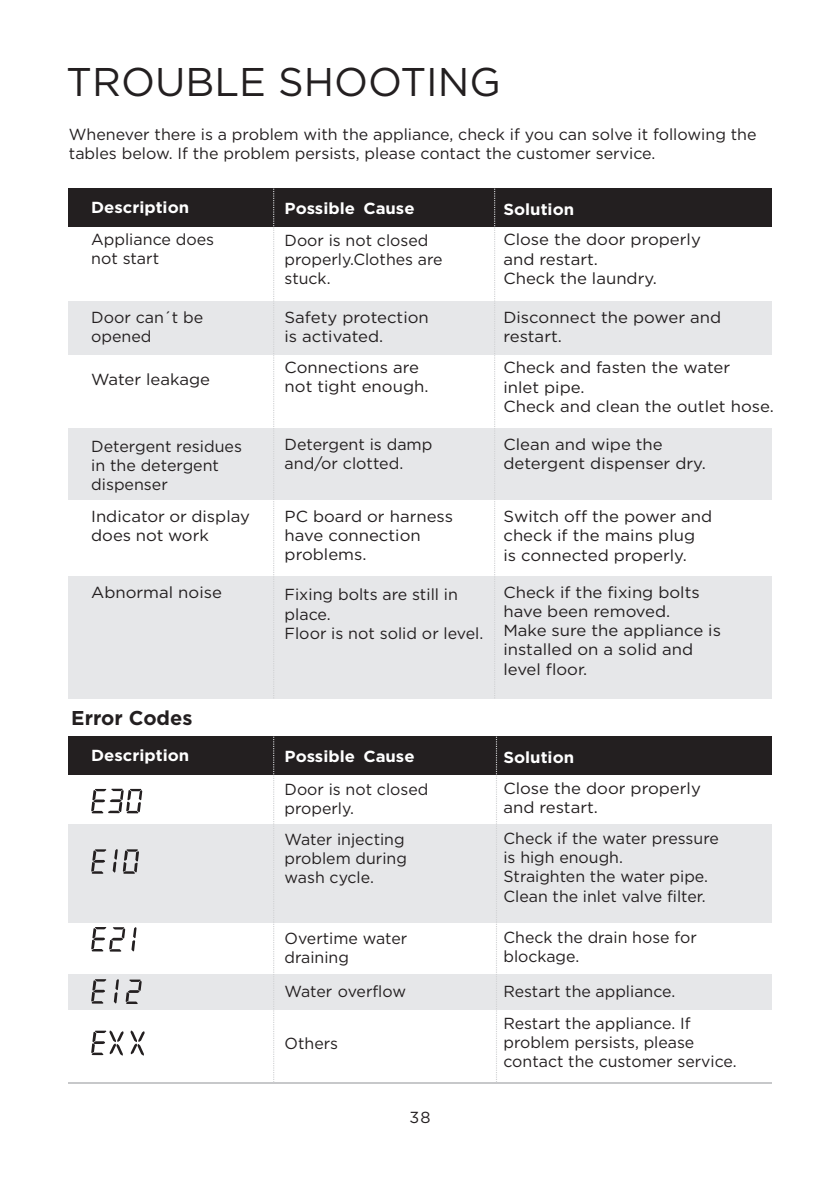
<style>
.page{position:relative;width:840px;height:1191px;background:#fff}
.page>*{position:absolute;margin:0;border:0;box-sizing:border-box;transform-origin:0 0}
.t1{font:40px "Gotham";color:#231f20}
.t2{font:700 20px "Gotham";color:#231f20}
.t3{font:16px/19.2px "Gotham";color:#231f20}
.t4{font:16px/19.2px "Gotham";color:#231f20;scale:1.04 1}
.t5{font:700 16px "Gotham";color:#fff;scale:1.04 1}
.t6{font:16px "Gotham";color:#231f20}
</style>
<div class="page">
<div style="left:68px;top:736px;width:703px;height:39px;background:#231f20"></div>
<svg style="left:91px;top:788px;width:51px;height:25px"></svg>
<div style="left:68px;top:973px;width:703px;height:36px;background:#e6e7e9"></div>
<div style="left:68px;top:824px;width:703px;height:98px;background:#e6e7e9"></div>
<svg style="left:91px;top:849px;width:15px;height:24px"></svg>
<svg style="left:113px;top:849px;width:26px;height:24px"></svg>
<svg style="left:91px;top:927px;width:34px;height:24px"></svg>
<svg style="left:131px;top:927px;width:5px;height:24px"></svg>
<svg style="left:130px;top:1030px;width:15px;height:25px"></svg>
<svg style="left:91px;top:1030px;width:32px;height:25px"></svg>
<svg style="left:91px;top:979px;width:15px;height:24px"></svg>
<svg style="left:125px;top:979px;width:17px;height:25px"></svg>
<svg style="left:114px;top:979px;width:5px;height:24px"></svg>
<div style="left:68px;top:576px;width:703px;height:122px;background:#e6e7e9"></div>
<div style="left:68px;top:428px;width:703px;height:72px;background:#e6e7e9"></div>
<div style="left:68px;top:302px;width:703px;height:53px;background:#e6e7e9"></div>
<div style="left:68px;top:188px;width:703px;height:39px;background:#231f20"></div>
<svg style="left:273px;top:188px;width:1px;height:510px"></svg>
<hr style="left:68px;top:1082px;width:703px;height:1px;background:#c7c8ca">
<svg style="left:494px;top:188px;width:1px;height:510px"></svg>
<svg style="left:273px;top:736px;width:1px;height:346px"></svg>
<svg style="left:495px;top:736px;width:2px;height:346px"></svg>
<h1 class="t1" style="left:66px;top:67px;width:436px">TROUBLE SHOOTING</h1>
<p class="t3" style="left:69px;top:126px;width:688px">Whenever there is a problem with the appliance, check if you can solve it following the tables below. If the problem persists, please contact the customer service.</p>
<p class="t5" style="left:91px;top:201px;width:96px">Description</p>
<p class="t5" style="left:284px;top:202px;width:126px">Possible Cause</p>
<p class="t5" style="left:503px;top:203px;width:69px">Solution</p>
<p class="t4" style="left:503px;top:231px;width:191px">Close the door properly and restart.<br>Check the laundry.</p>
<p class="t3" style="left:91px;top:231px;width:124px">Appliance does not start</p>
<p class="t3" style="left:284px;top:231px;width:159px">Door is not closed properly.Clothes are stuck.</p>
<p class="t4" style="left:284px;top:309px;width:140px">Safety protection is activated.</p>
<p class="t4" style="left:503px;top:309px;width:211px">Disconnect the power and restart.</p>
<p class="t3" style="left:91px;top:309px;width:114px">Door can´t be opened</p>
<p class="t4" style="left:91px;top:371px;width:116px">Water leakage</p>
<p class="t4" style="left:284px;top:359px;width:140px">Connections are not tight enough.</p>
<p class="t4" style="left:503px;top:359px;width:261px">Check and fasten the water<br>inlet pipe.<br>Check and clean the outlet hose.</p>
<p class="t4" style="left:503px;top:435px;width:196px">Clean and wipe the detergent dispenser dry.</p>
<p class="t3" style="left:91px;top:438px;width:152px">Detergent residues in the detergent dispenser</p>
<p class="t3" style="left:284px;top:435px;width:149px">Detergent is damp and/or clotted.</p>
<p class="t4" style="left:91px;top:508px;width:154px">Indicator or display does not work</p>
<p class="t4" style="left:284px;top:508px;width:163px">PC board or harness have connection problems.</p>
<p class="t4" style="left:503px;top:508px;width:202px">Switch off the power and check if the mains plug<br>is connected properly.</p>
<p class="t4" style="left:91px;top:583px;width:127px">Abnormal noise</p>
<p class="t4" style="left:503px;top:583px;width:210px">Check if the fixing bolts have been removed.<br>Make sure the appliance is installed on a solid and level floor.</p>
<p class="t3" style="left:284px;top:586px;width:200px">Fixing bolts are still in place.<br>Floor is not solid or level.</p>
<p class="t2" style="left:71px;top:710px;width:123px">Error Codes</p>
<p class="t5" style="left:91px;top:749px;width:96px">Description</p>
<p class="t5" style="left:284px;top:750px;width:126px">Possible Cause</p>
<p class="t5" style="left:503px;top:751px;width:69px">Solution</p>
<p class="t3" style="left:284px;top:780px;width:145px">Door is not closed properly.</p>
<p class="t3" style="left:284px;top:830px;width:124px">Water injecting problem during wash cycle.</p>
<p class="t3" style="left:284px;top:930px;width:124px">Overtime water draining</p>
<p class="t4" style="left:503px;top:780px;width:191px">Close the door properly and restart.</p>
<p class="t3" style="left:503px;top:829px;width:217px">Check if the water pressure is high enough.<br>Straighten the water pipe.<br>Clean the inlet valve filter.</p>
<p class="t3" style="left:503px;top:928px;width:195px">Check the drain hose for blockage.</p>
<p class="t3" style="left:284px;top:982px;width:123px">Water overflow</p>
<p class="t3" style="left:503px;top:982px;width:173px">Restart the appliance.</p>
<p class="t3" style="left:284px;top:1035px;width:55px">Others</p>
<p class="t6" style="left:409px;top:1110px;width:22px">38</p>
<p class="t3" style="left:503px;top:1015px;width:235px">Restart the appliance. If problem persists, please contact the customer service.</p>
</div>
